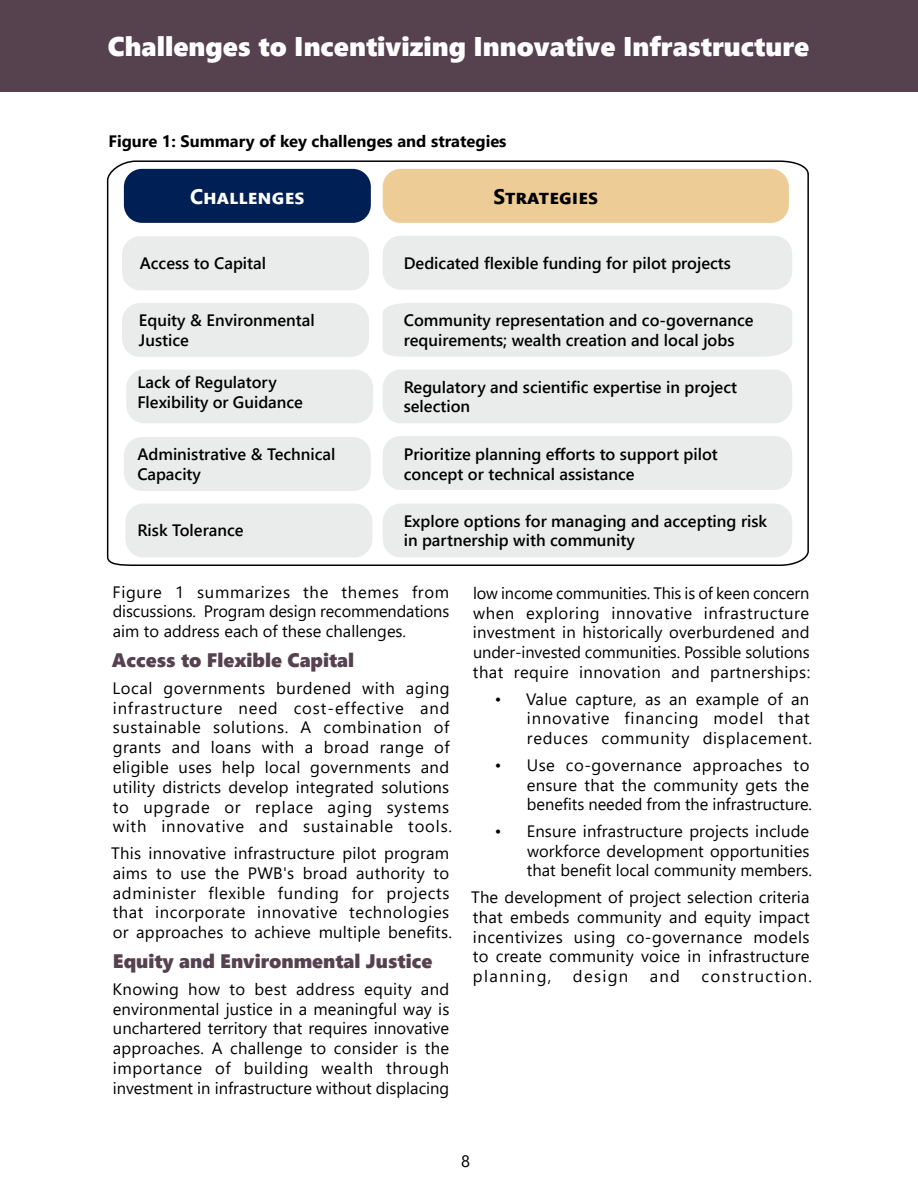
<style>
.page{position:relative;width:918px;height:1188px;background:#fff}
.page>*{position:absolute;margin:0;border:0;box-sizing:border-box;transform-origin:0 0}
.t1{font:27px "Segoe UI Black";color:#fff}
.t2{font:700 21px "Segoe UI";color:#fff}
.t3{font:700 21px "Segoe UI";letter-spacing:.01em;color:#000}
.t4{font:19.5px "Segoe UI Black";color:#56414e}
.t5{font:16.5px/19.8px "Segoe UI";letter-spacing:.02em;color:#000;text-align:justify}
.t6{font:600 16.5px/19.8px "Segoe UI";color:#000}
.t7{font:16.5px/19.8px "Segoe UI";letter-spacing:.04em;color:#000}
.t8{font:700 16.5px "Segoe UI";color:#000}
.t9{font:16.5px "Segoe UI";letter-spacing:.08em;color:#000}
</style>
<div class="page">
<div style="left:0;top:0;width:918px;height:92px;background:#56414e"></div>
<svg style="left:106px;top:160px;width:703px;height:406px"></svg>
<div style="left:124px;top:169px;width:247px;height:54px;background:#001f54;border-radius:18px"></div>
<div style="left:383px;top:169px;width:406px;height:54px;background:#edcc96;border-radius:18px"></div>
<div style="left:124px;top:437px;width:247px;height:54px;background:#eaeceb;border-radius:18px"></div>
<div style="left:383px;top:436px;width:409px;height:54px;background:#eaeceb;border-radius:18px"></div>
<div style="left:122px;top:236px;width:247px;height:54px;background:#eaeceb;border-radius:18px"></div>
<div style="left:383px;top:236px;width:409px;height:54px;background:#eaeceb;border-radius:18px"></div>
<div style="left:125px;top:503px;width:247px;height:54px;background:#eaeceb;border-radius:18px"></div>
<div style="left:383px;top:503px;width:409px;height:54px;background:#eaeceb;border-radius:18px"></div>
<div style="left:126px;top:369px;width:247px;height:54px;background:#eaeceb;border-radius:18px"></div>
<div style="left:383px;top:369px;width:409px;height:54px;background:#eaeceb;border-radius:18px"></div>
<div style="left:122px;top:303px;width:247px;height:54px;background:#eaeceb;border-radius:18px"></div>
<div style="left:383px;top:303px;width:409px;height:54px;background:#eaeceb"></div>
<h1 class="t1" style="left:108px;top:27px;width:703px">Challenges to Incentivizing Innovative Infrastructure</h1>
<p class="t8" style="left:108px;top:126px;width:400px">Figure 1: Summary of key challenges and strategies</p>
<p class="t2" style="left:190px;top:176px;width:116px">Challenges</p>
<p class="t3" style="left:494px;top:176px;width:106px">Strategies</p>
<p class="t6" style="left:140px;top:252px;width:128px">Access to Capital</p>
<p class="t6" style="left:404px;top:252px;width:329px">Dedicated flexible funding for pilot projects</p>
<p class="t6" style="left:139px;top:309px;width:177px">Equity &amp; Environmental<br>Justice</p>
<p class="t6" style="left:404px;top:309px;width:351px">Community representation and co-governance requirements; wealth creation and local jobs</p>
<p class="t6" style="left:137px;top:371px;width:167px">Lack of Regulatory<br>Flexibility or Guidance</p>
<p class="t6" style="left:404px;top:375px;width:335px">Regulatory and scientific expertise in project selection</p>
<p class="t6" style="left:137px;top:443px;width:200px">Administrative &amp; Technical<br>Capacity</p>
<p class="t6" style="left:404px;top:443px;width:316px">Prioritize planning efforts to support pilot concept or technical assistance</p>
<p class="t6" style="left:137px;top:519px;width:108px">Risk Tolerance</p>
<p class="t6" style="left:404px;top:510px;width:365px">Explore options for managing and accepting risk in partnership with community</p>
<p class="t5" style="left:113px;top:580px;width:338px">Figure 1 summarizes the themes from discussions. Program design recommendations aim to address each of these challenges.</p>
<p class="t4" style="left:112px;top:646px;width:244px">Access to Flexible Capital</p>
<p class="t5" style="left:113px;top:677px;width:341px;text-align:left">Local governments burdened with aging infrastructure need cost-effective and sustainable solutions. A combination of grants and loans with a broad range of eligible uses help local governments and utility districts develop integrated solutions to upgrade or replace aging systems with innovative and sustainable tools.</p>
<p class="t5" style="left:111px;top:842px;width:342px;text-align:left">This innovative infrastructure pilot program aims to use the PWB's broad authority to administer flexible funding for projects that incorporate innovative technologies or approaches to achieve multiple benefits.</p>
<p class="t4" style="left:113px;top:947px;width:321px">Equity and Environmental Justice</p>
<p class="t5" style="left:113px;top:978px;width:338px">Knowing how to best address equity and environmental justice in a meaningful way is unchartered territory that requires innovative approaches. A challenge to consider is the importance of building wealth through investment in infrastructure without displacing</p>
<p class="t5" style="left:473px;top:582px;width:339px">low income communities. This is of keen concern when exploring innovative infrastructure investment in historically overburdened and under-invested communities. Possible solutions that require innovation and partnerships:</p>
<p class="t7" style="left:527px;top:687px;width:287px;text-indent:-32px">• Value capture, as an example of an innovative financing model that reduces community displacement.</p>
<p class="t5" style="left:527px;top:753px;width:287px;text-align:left;text-indent:-32px">• Use co-governance approaches to ensure that the community gets the benefits needed from the infrastructure.</p>
<p class="t5" style="left:527px;top:820px;width:287px;text-align:left;text-indent:-32px">• Ensure infrastructure projects include workforce development opportunities that benefit local community members.</p>
<p class="t5" style="left:471px;top:886px;width:340px">The development of project selection criteria that embeds community and equity impact incentivizes using co-governance models to create community voice in infrastructure planning,</p>
<p class="t5" style="left:573px;top:965px;width:57px">design</p>
<p class="t5" style="left:650px;top:965px;width:32px">and</p>
<p class="t9" style="left:702px;top:961px;width:112px">construction.</p>
<p class="t5" style="left:461px;top:1150px;width:10px">8</p>
</div>
